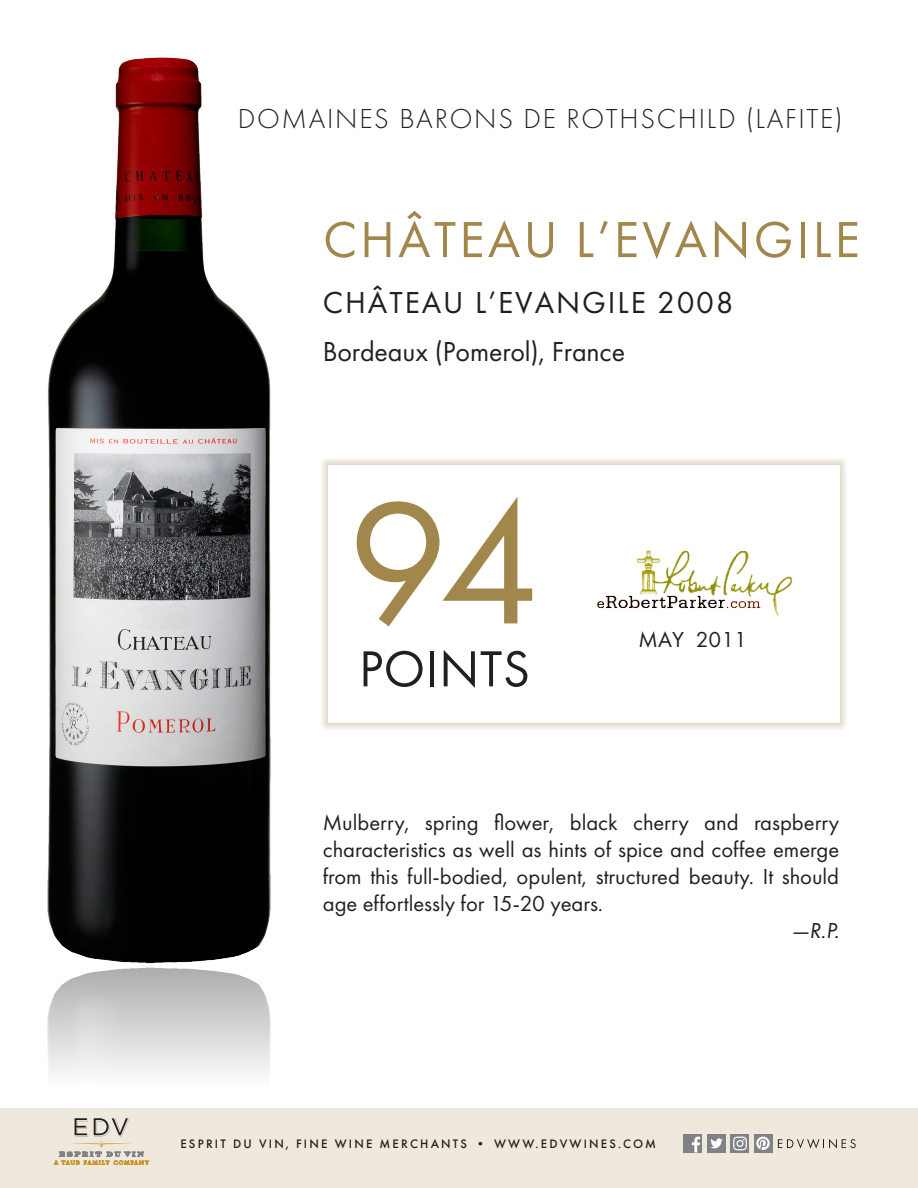
<style>
.page{position:relative;width:918px;height:1188px;background:#fff}
.page>*{position:absolute;margin:0;border:0;box-sizing:border-box;transform-origin:0 0}
.t1{font:180px "Futura PT";color:#a2874c}
.t2{font:52.5px "Futura PT";letter-spacing:.06em;color:#a2874c}
.t3{font:52.5px "Futura PT";letter-spacing:.01em;color:#231f20}
.t4{font:31.5px "Futura PT";letter-spacing:.06em;color:#231f20}
.t5{font:300 28.5px "Futura PT";letter-spacing:.06em;color:#231f20}
.Para_Body{font:28.5px "Futura PT";letter-spacing:-.005em;color:#231f20}
.t6{font:22.5px/27px "Futura PT";color:#231f20;text-align:justify}
.t7{font:italic 22.5px "Futura PT";color:#231f20}
.t8{font:500 12.75px "Futura PT";letter-spacing:.17em;color:#231f20}
</style>
<div class="page">
<div style="left:320px;top:458px;width:527px;height:272px;background:#a2874c;opacity:.65"></div>
<div style="left:328px;top:465px;width:511px;height:258px;background:#fff"></div>
<img style="left:597px;top:550px;width:196px;height:65px">
<img style="left:47px;top:57px;width:224px;height:888px">
<img style="left:47px;top:945px;width:224px;height:128px">
<div style="left:0;top:1108px;width:918px;height:80px;background:#efe8dc"></div>
<svg style="left:54px;top:1118px;width:95px;height:47px"></svg>
<svg style="left:731px;top:1134px;width:18px;height:18px"></svg>
<svg style="left:733px;top:1137px;width:14px;height:13px"></svg>
<div style="left:754px;top:1134px;width:18px;height:18px;background:#808285"></div>
<svg style="left:756px;top:1137px;width:14px;height:13px"></svg>
<div style="left:684px;top:1134px;width:18px;height:19px;background:#808285"></div>
<svg style="left:692px;top:1137px;width:8px;height:15px"></svg>
<div style="left:707px;top:1134px;width:19px;height:19px;background:#808285"></div>
<svg style="left:710px;top:1138px;width:13px;height:10px"></svg>
<svg style="left:778px;top:1139px;width:78px;height:10px"></svg>
<p class="t5" style="left:238px;top:103px;width:607px">DOMAINES BARONS DE ROTHSCHILD (LAFITE)</p>
<p class="t2" style="left:323px;top:208px;width:538px">CHÂTEAU L’EVANGILE</p>
<p class="t4" style="left:323px;top:284px;width:412px">CHÂTEAU L’EVANGILE 2008</p>
<p class="Para_Body" style="left:323px;top:334px;width:304px">Bordeaux (Pomerol), France</p>
<p class="t1" style="left:353px;top:457px;width:184px">94</p>
<p class="t3" style="left:359px;top:638px;width:172px">POINTS</p>
<p class="t6" style="left:638px;top:626px;width:110px">MAY 2011</p>
<p class="t6" style="left:323px;top:809px;width:518px">Mulberry, spring flower, black cherry and raspberry characteristics as well as hints of spice and coffee emerge from this full-bodied, opulent, structured beauty. It should age effortlessly for 15-20 years.</p>
<p class="t7" style="left:791px;top:917px;width:49px">—R.P.</p>
<p class="t8" style="left:180px;top:1136px;width:477px">ESPRIT DU VIN, FINE WINE MERCHANTS • WWW.EDVWINES.COM</p>
</div>
